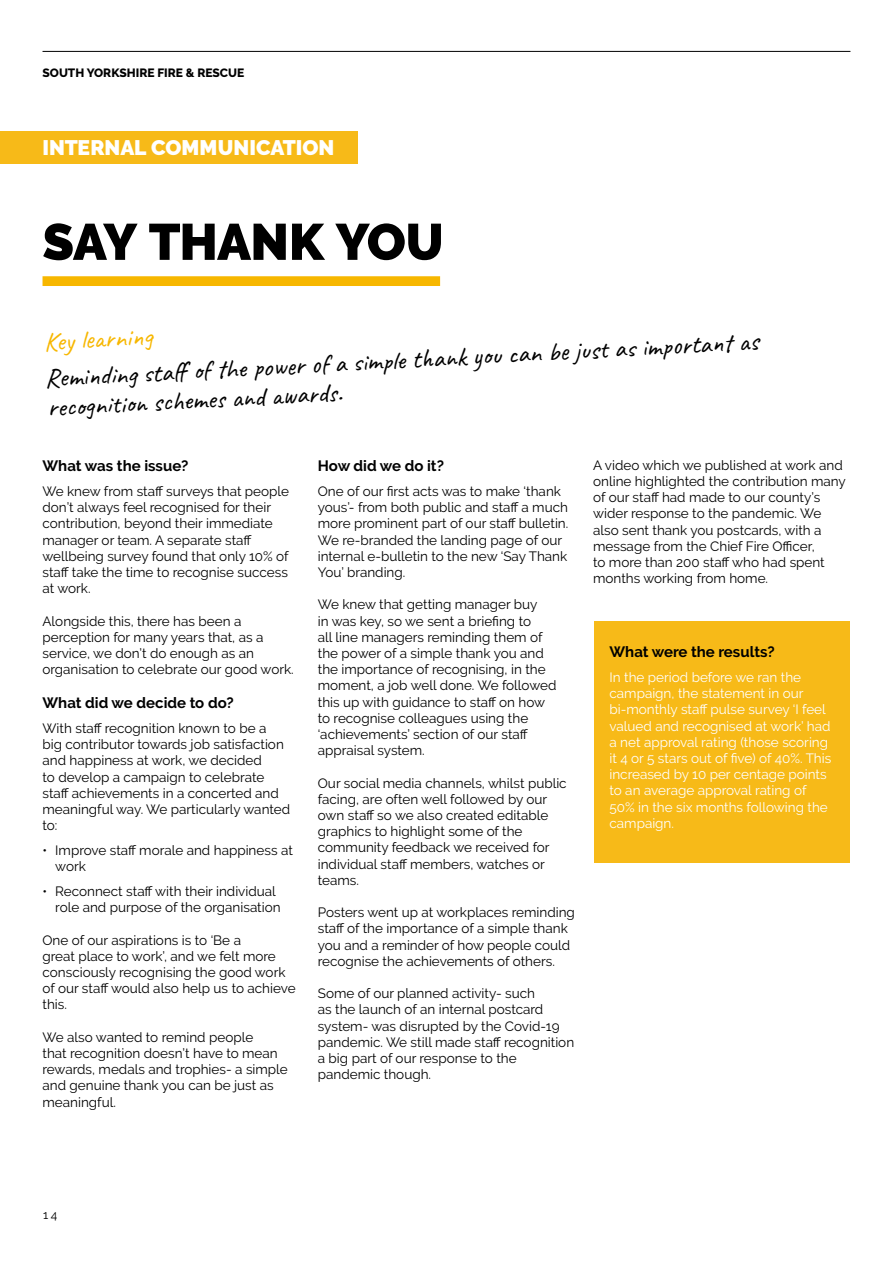
<style>
.page{position:relative;width:893px;height:1263px;background:#fff}
.page>*{position:absolute;margin:0;border:0;box-sizing:border-box;transform-origin:0 0}
.t1{font:900 51px "Raleway";letter-spacing:-.015em;color:#000}
.t2{font:26.7px/29.2px "Caveat";color:#000}
.t3{font:26.7px "Caveat";color:#f7b700}
.t4{font:900 21px "Raleway";color:#fff}
.t5{font:700 15px "Raleway";color:#000}
.t6{font:13.5px/16.2px "Raleway";color:#000}
.t7{font:13.5px/16.2px "Raleway";color:#fff}
.t8{font:800 12px "Raleway";color:#000}
.t9{font:12px "Raleway";color:#000}
</style>
<div class="page">
<hr style="left:43px;top:51px;width:807px;height:1px;background:#000">
<div style="left:43px;top:276px;width:397px;height:10px;background:#f7b700"></div>
<div style="left:594px;top:622px;width:256px;height:241px;background:#f7ba18"></div>
<div style="left:0;top:131px;width:357px;height:33px;background:#f7ba18"></div>
<p class="t8" style="left:43px;top:66px;width:203px">SOUTH YORKSHIRE FIRE &amp; RESCUE</p>
<h3 class="t4" style="left:43px;top:135px;width:293px">INTERNAL COMMUNICATION</h3>
<h1 class="t1" style="left:43px;top:212px;width:402px">SAY THANK YOU</h1>
<h2 class="t3" style="left:43px;top:325px;width:110px;rotate:-3deg">Key learning</h2>
<h2 class="t2" style="left:45px;top:364px;width:715px;rotate:-3deg">Reminding staff of the power of a simple thank you can be just as important as recognition schemes and awards.</h2>
<p class="t5" style="left:43px;top:457px;width:147px">What was the issue?</p>
<p class="t6" style="left:43px;top:483px;width:248px">We knew from staff surveys that people don’t always feel recognised for their contribution, beyond their immediate manager or team. A separate staff wellbeing survey found that only 10% of staff take the time to recognise success at work.</p>
<p class="t6" style="left:43px;top:613px;width:253px">Alongside this, there has been a perception for many years that, as a service, we don’t do enough as an organisation to celebrate our good work.</p>
<p class="t5" style="left:43px;top:694px;width:193px">What did we decide to do?</p>
<p class="t6" style="left:43px;top:720px;width:249px">With staff recognition known to be a<br>big contributor towards job satisfaction and happiness at work, we decided<br>to develop a campaign to celebrate staff achievements in a concerted and meaningful way. We particularly wanted to:</p>
<p class="t6" style="left:55px;top:842px;width:239px;text-indent:-13px">• Improve staff morale and happiness at work</p>
<p class="t6" style="left:55px;top:883px;width:227px;text-indent:-13px">• Reconnect staff with their individual role and purpose of the organisation</p>
<p class="t6" style="left:43px;top:932px;width:255px">One of our aspirations is to ‘Be a<br>great place to work’, and we felt more consciously recognising the good work of our staff would also help us to achieve this.</p>
<p class="t6" style="left:43px;top:1029px;width:247px">We also wanted to remind people<br>that recognition doesn’t have to mean rewards, medals and trophies- a simple and genuine thank you can be just as meaningful.</p>
<p class="t5" style="left:318px;top:457px;width:128px">How did we do it?</p>
<p class="t6" style="left:318px;top:483px;width:252px">One of our first acts was to make ‘thank yous’- from both public and staff a much more prominent part of our staff bulletin.<br>We re-branded the landing page of our internal e-bulletin to the new ‘Say Thank You’ branding.</p>
<p class="t6" style="left:318px;top:596px;width:240px">We knew that getting manager buy<br>in was key, so we sent a briefing to<br>all line managers reminding them of the power of a simple thank you and the importance of recognising, in the moment, a job well done. We followed this up with guidance to staff on how to recognise colleagues using the ‘achievements’ section of our staff appraisal system.</p>
<p class="t6" style="left:318px;top:775px;width:250px">Our social media channels, whilst public facing, are often well followed by our own staff so we also created editable graphics to highlight some of the community feedback we received for individual staff members, watches or teams.</p>
<p class="t6" style="left:318px;top:904px;width:259px">Posters went up at workplaces reminding staff of the importance of a simple thank you and a reminder of how people could recognise the achievements of others.</p>
<p class="t6" style="left:318px;top:985px;width:258px">Some of our planned activity- such<br>as the launch of an internal postcard system- was disrupted by the Covid-19 pandemic. We still made staff recognition a big part of our response to the pandemic though.</p>
<p class="t6" style="left:593px;top:457px;width:254px">A video which we published at work and online highlighted the contribution many of our staff had made to our county’s wider response to the pandemic. We also sent thank you postcards, with a message from the Chief Fire Officer,<br>to more than 200 staff who had spent months working from home.</p>
<p class="t5" style="left:609px;top:643px;width:167px">What were the results?</p>
<p class="t7" style="left:609px;top:669px;width:223px">In the period before we ran the campaign, the statement in our bi-monthly staff pulse survey ‘I feel valued and recognised at work’ had a net approval rating (those scoring it 4 or 5 stars out of five) of 40%. This increased by 10 per centage points to an average approval rating of<br>50% in the six months following the campaign.</p>
<p class="t9" style="left:43px;top:1208px;width:16px">14</p>
</div>
